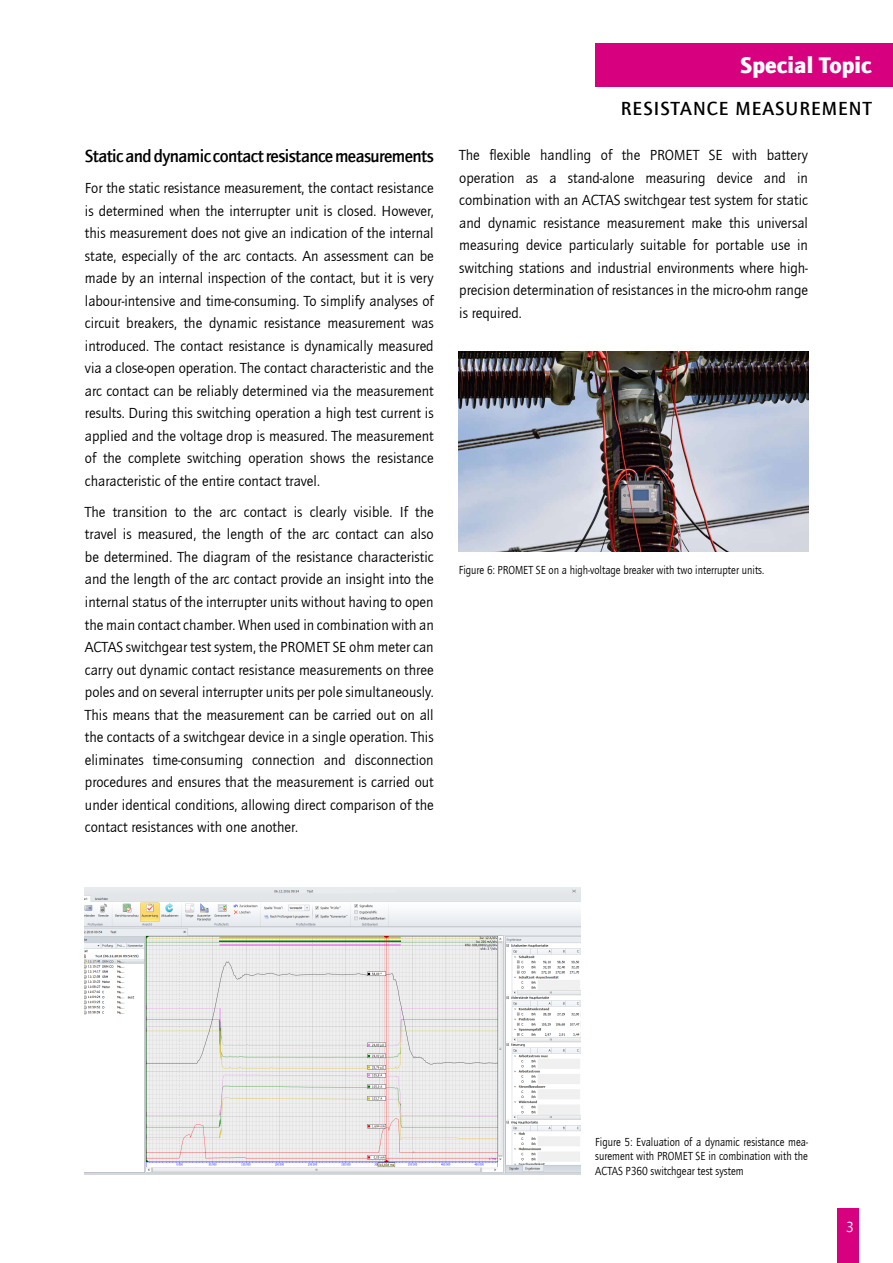
<style>
.page{position:relative;width:893px;height:1263px;background:#fff}
.page>*{position:absolute;margin:0;border:0;box-sizing:border-box;transform-origin:0 0}
.t1{font:900 23.25px "Quay Sans ITC Com";color:#fff}
.t2{font:500 19.5px "Quay Sans ITC Com";letter-spacing:.055em;color:#000}
.t3{font:500 18px "Quay Sans ITC Com";letter-spacing:-.03em;color:#000}
.t4{font:15px/22.5px "Quay Sans ITC Com";color:#000;text-align:justify}
.t5{font:15px "Quay Sans ITC Com";color:#fff}
.t6{font:12px/14.4px "Quay Sans ITC Com";color:#000;text-align:justify;scale:.9 1}
</style>
<div class="page">
<div style="left:595px;top:43px;width:298px;height:43px;background:#d7007e"></div>
<div style="left:838px;top:1209px;width:21px;height:54px;background:#d7007e"></div>
<img style="left:85px;top:887px;width:495px;height:288px">
<img style="left:459px;top:351px;width:349px;height:201px">
<p class="t3" style="left:85px;top:145px;width:350px">Static and dynamic contact resistance measurements</p>
<p class="t4" style="left:85px;top:177px;width:350px">For the static resistance measurement, the contact resistance is determined when the interrupter unit is closed. However, this measurement does not give an indication of the internal state, especially of the arc contacts. An assessment can be made by an internal inspection of the contact, but it is very labour-intensive and time-consuming. To simplify analyses of circuit breakers, the dynamic resistance measurement was introduced. The contact resistance is dynamically measured via a close-open operation. The contact characteristic and the arc contact can be reliably determined via the measurement results. During this switching operation a high test current is applied and the voltage drop is measured. The measurement of the complete switching operation shows the resistance characteristic of the entire contact travel.</p>
<p class="t4" style="left:85px;top:501px;width:350px">The transition to the arc contact is clearly visible. If the travel is measured, the length of the arc contact can also be determined. The diagram of the resistance characteristic and the length of the arc contact provide an insight into the internal status of the interrupter units without having to open the main contact chamber. When used in combination with an ACTAS switchgear test system, the PROMET SE ohm meter can carry out dynamic contact resistance measurements on three poles and on several interrupter units per pole simultaneously.<br>This means that the measurement can be carried out on all the contacts of a switchgear device in a single operation. This eliminates time-consuming connection and disconnection procedures and ensures that the measurement is carried out under identical conditions, allowing direct comparison of the contact resistances with one another.</p>
<h1 class="t1" style="left:740px;top:50px;width:133px">Special Topic</h1>
<h2 class="t2" style="left:621px;top:97px;width:252px">RESISTANCE MEASUREMENT</h2>
<p class="t4" style="left:459px;top:144px;width:350px">The flexible handling of the PROMET SE with battery operation as a stand-alone measuring device and in combination with an ACTAS switchgear test system for static and dynamic resistance measurement make this universal measuring device particularly suitable for portable use in switching stations and industrial environments where high&shy;precision determination of resistances in the micro-ohm range is required.</p>
<p class="t6" style="left:459px;top:563px;width:341px">Figure 6: PROMET SE on a high-voltage breaker with two interrupter units.</p>
<p class="t6" style="left:595px;top:1135px;width:238px">Figure 5: Evaluation of a dynamic resistance mea&shy;surement with PROMET SE in combination with the ACTAS P360 switchgear test system</p>
<p class="t5" style="left:846px;top:1218px;width:9px">3</p>
</div>
